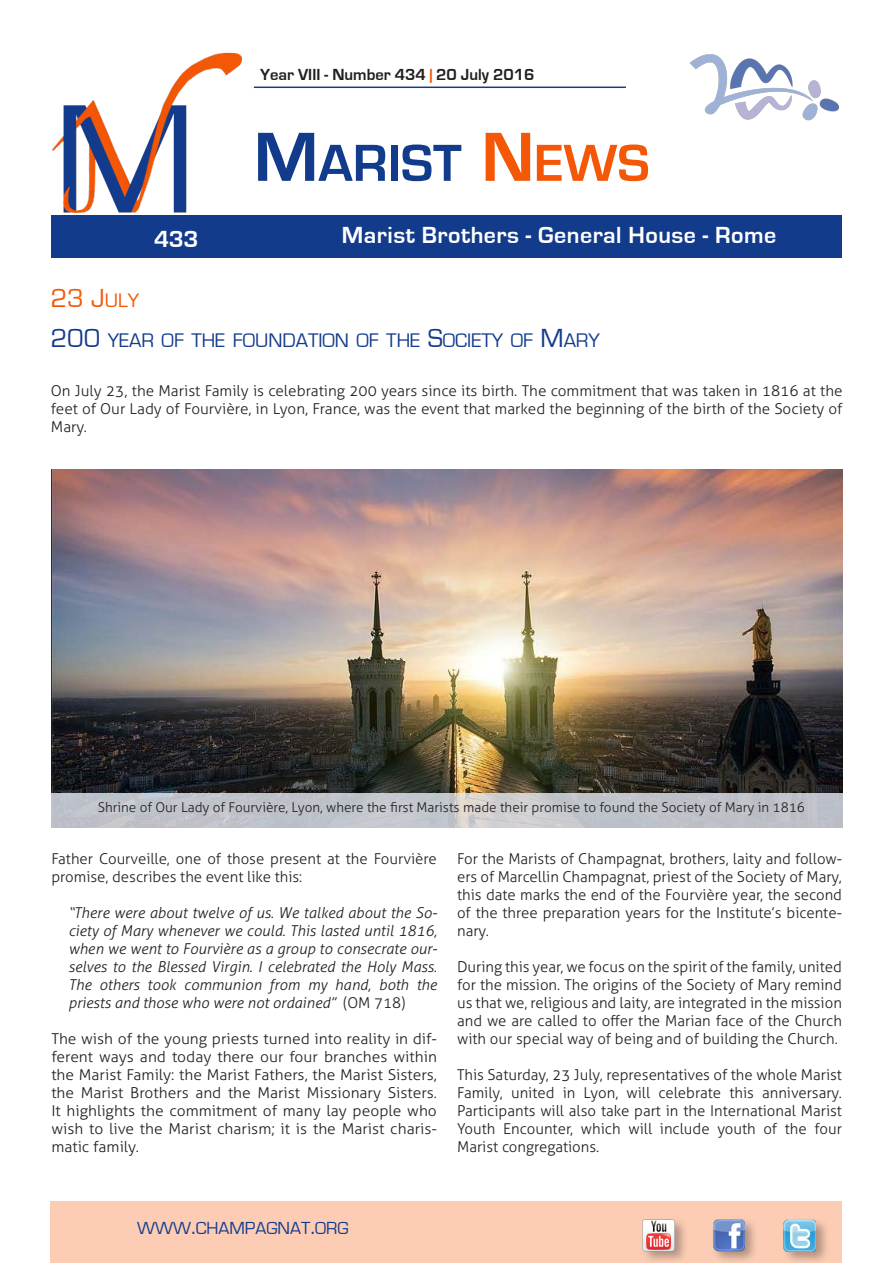
<style>
.page{position:relative;width:893px;height:1263px;background:#fff}
.page>*{position:absolute;margin:0;border:0;box-sizing:border-box;transform-origin:0 0}
.t1{font:700 54px "Eurostile";color:#123b8b}
.Titolo{font:27px "Eurostile";color:#f45706}
.t2{font:700 24px "Eurostile";letter-spacing:.02em;color:#fff}
.Titolo-2{font:20.25px "Eurostile";color:#123b8b}
.t3{font:18px "Eurostile";color:#123b8b}
.t4{font:700 16.5px "Eurostile";color:#231f20}
.Testo_normal{font:300 15px/18px "Aller";color:#231f20;text-align:justify}
.Testo_normal-2{font:300 15px/18px "Aller";color:#231f20;text-align:justify;scale:1.04 1}
.Testo_normal-3{font:italic 300 15px/18px "Aller";color:#231f20;text-align:justify}
.TextoElenco{font:300 15px/18px "Aller";color:#231f20;text-align:justify}
.DidacaliaFotos{font:300 13.5px "Aller";color:#231f20}
.s1{color:#f45706}
.s2{font-size:72px}
.s3{font-size:72px;color:#f45706}
.s4{font-size:20.25px}
.s5{font-size:27px}
.s6{font-style:normal}
.s7{font-size:24px}
</style>
<div class="page">
<div style="left:51px;top:215px;width:791px;height:43px;background:#123b8b"></div>
<div style="left:50px;top:1201px;width:792px;height:62px;background:#fccdb4"></div>
<div style="left:711px;top:1217px;width:48px;height:46px;background:#231f20;opacity:.35"></div>
<img style="left:713px;top:1219px;width:32px;height:32px">
<div style="left:781px;top:1217px;width:49px;height:46px;background:#231f20;opacity:.35"></div>
<img style="left:784px;top:1219px;width:32px;height:32px">
<hr style="left:254px;top:87px;width:372px;height:1px;background:#123b8b">
<div style="left:641px;top:1217px;width:47px;height:46px;background:#231f20;opacity:.35"></div>
<img style="left:642px;top:1219px;width:33px;height:32px">
<img style="left:52px;top:52px;width:191px;height:161px">
<img style="left:690px;top:54px;width:149px;height:67px">
<img style="left:51px;top:470px;width:792px;height:323px">
<svg style="left:51px;top:793px;width:792px;height:35px;background:#c1c4ca"></svg>
<p class="t4" style="left:260px;top:66px;width:276px">Year VIII - Number 434 <span class="s1">|</span> 20 July 2016</p>
<h1 class="t1" style="left:254px;top:134px;width:397px"><span class="s2">M</span>ARIST <span class="s3">N</span><span class="s1">EWS</span></h1>
<h3 class="t2" style="left:154px;top:226px;width:46px">433</h3>
<h3 class="t2" style="left:342px;top:222px;width:436px">Marist Brothers - General House - Rome</h3>
<p class="Titolo" style="left:51px;top:284px;width:90px">23 J<span class="s4">ULY</span></p>
<p class="Titolo-2" style="left:51px;top:329px;width:551px"><span class="s5">200</span> YEAR OF THE FOUNDATION OF THE <span class="s5">S</span>OCIETY OF <span class="s5">M</span>ARY</p>
<p class="TextoElenco" style="left:51px;top:382px;width:793px">On July 23, the Marist Family is celebrating 200 years since its birth. The commitment that was taken in 1816 at the feet of Our Lady of Fourvière, in Lyon, France, was the event that marked the beginning of the birth of the Society of Mary.</p>
<p class="DidacaliaFotos" style="left:98px;top:799px;width:709px">Shrine of Our Lady of Fourvière, Lyon, where the first Marists made their promise to found the Society of Mary in 1816</p>
<p class="Testo_normal" style="left:51px;top:850px;width:387px">Father Courveille, one of those present at the Fourvière promise, describes the event like this:</p>
<p class="Testo_normal-3" style="left:68px;top:904px;width:370px">“There were about twelve of us. We talked about the So&shy;ciety of Mary whenever we could. This lasted until 1816, when we went to Fourvière as a group to consecrate our&shy;selves to the Blessed Virgin. I celebrated the Holy Mass.<br>The others took communion from my hand, both the priests and those who were not ordained” <span class="s6">(OM 718)</span></p>
<p class="Testo_normal-2" style="left:51px;top:1030px;width:372px">The wish of the young priests turned into reality in dif&shy;ferent ways and today there our four branches within the Marist Family: the Marist Fathers, the Marist Sisters, the Marist Brothers and the Marist Missionary Sisters.<br>It highlights the commitment of many lay people who wish to live the Marist charism; it is the Marist charis&shy;matic family.</p>
<p class="Testo_normal" style="left:457px;top:850px;width:386px">For the Marists of Champagnat, brothers, laity and follow&shy;ers of Marcellin Champagnat, priest of the Society of Mary, this date marks the end of the Fourvière year, the second of the three preparation years for the Institute’s bicente&shy;nary.</p>
<p class="Testo_normal" style="left:457px;top:958px;width:386px">During this year, we focus on the spirit of the family, united for the mission. The origins of the Society of Mary remind us that we, religious and laity, are integrated in the mission and we are called to offer the Marian face of the Church with our special way of being and of building the Church.</p>
<p class="Testo_normal" style="left:457px;top:1066px;width:386px">This Saturday, 23 July, representatives of the whole Marist Family, united in Lyon, will celebrate this anniversary.<br>Participants will also take part in the International Marist Youth Encounter, which will include youth of the four Marist congregations.</p>
<p class="t3" style="left:137px;top:1219px;width:213px">WWW<span class="s7">.</span>CHAMPAGNAT<span class="s7">.</span>ORG</p>
</div>
